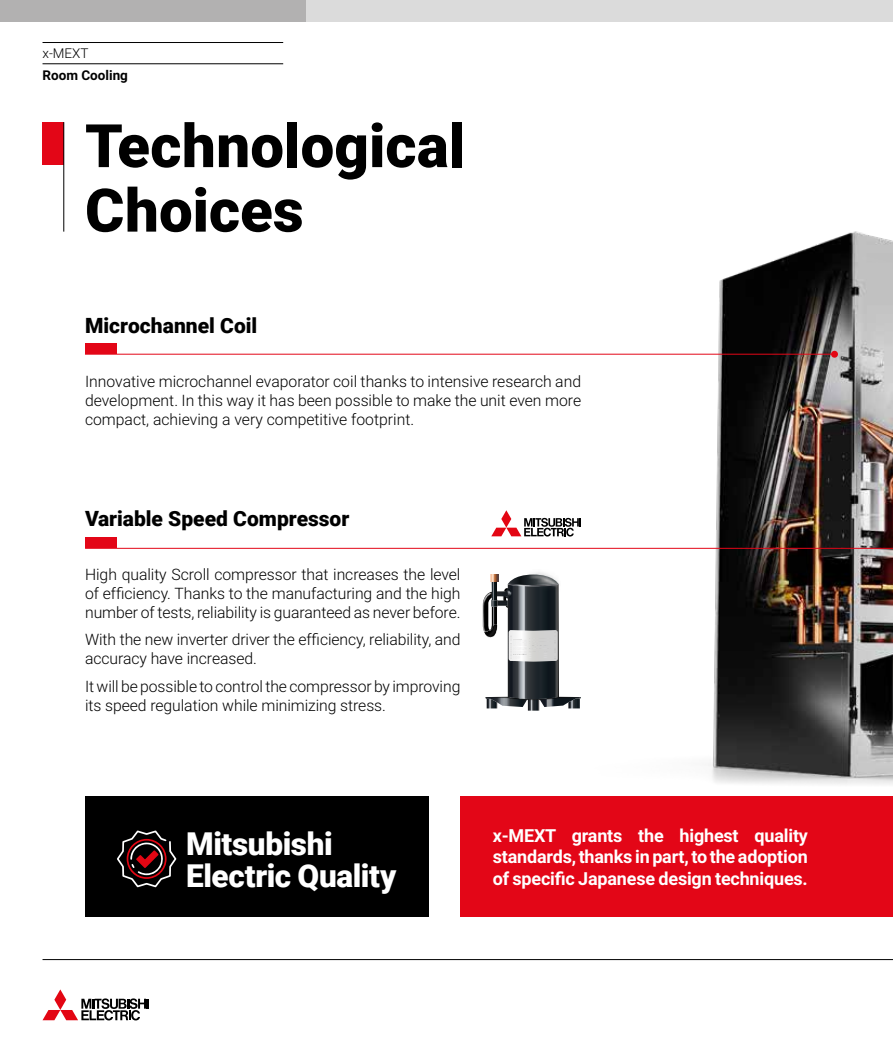
<style>
.page{position:relative;width:893px;height:1063px;background:#fff}
.page>*{position:absolute;margin:0;border:0;box-sizing:border-box;transform-origin:0 0}
.t1{font:900 60px/64.5px "Roboto";color:#000}
.t2{font:900 31.5px/32.7px "Roboto";letter-spacing:-.01em;color:#fff}
.t3{font:900 21px "Roboto";color:#000}
.t4{font:700 18px/21.6px "Roboto";letter-spacing:-.01em;color:#fff;text-align:justify}
.t5{font:300 15.75px/18.9px "Roboto";letter-spacing:-.005em;color:#000;text-align:justify}
.t6{font:700 13.5px "Roboto";color:#000}
.t7{font:300 13.5px "Roboto";color:#000}
</style>
<div class="page">
<div style="left:0;top:0;width:306px;height:21px;background:#b2b1b1"></div>
<div style="left:306px;top:0;width:587px;height:21px;background:#dbdbdb"></div>
<hr style="left:43px;top:959px;width:850px;height:1px;background:#000">
<hr style="left:43px;top:42px;width:240px;height:1px;background:#000">
<hr style="left:43px;top:64px;width:240px;height:1px;background:#000">
<svg style="left:43px;top:989px;width:106px;height:31px"></svg>
<img style="left:460px;top:231px;width:433px;height:730px">
<div style="left:43px;top:122px;width:21px;height:43px;background:#e30617"></div>
<hr style="left:63px;top:122px;width:1px;height:110px;background:#000">
<svg style="left:491px;top:510px;width:90px;height:27px"></svg>
<hr style="left:85px;top:548px;width:808px;height:1px;background:#e30617">
<div style="left:85px;top:538px;width:32px;height:10px;background:#e30617"></div>
<img style="left:481px;top:585px;width:2px;height:54px">
<img style="left:481px;top:689px;width:102px;height:18px">
<img style="left:521px;top:568px;width:44px;height:7px">
<img style="left:521px;top:570px;width:43px;height:5px">
<svg style="left:483px;top:575px;width:98px;height:136px"></svg>
<div style="left:831px;top:351px;width:7px;height:7px;background:#e30613;border-radius:50%"></div>
<div style="left:460px;top:796px;width:433px;height:121px;background:#e30617"></div>
<div style="left:85px;top:796px;width:343px;height:121px;background:#000"></div>
<svg style="left:117px;top:830px;width:59px;height:57px"></svg>
<div style="left:85px;top:343px;width:32px;height:11px;background:#e30617"></div>
<hr style="left:85px;top:354px;width:749px;height:1px;background:#e30617">
<p class="t7" style="left:43px;top:44px;width:48px">x-MEXT</p>
<p class="t6" style="left:43px;top:65px;width:87px">Room Cooling</p>
<h1 class="t1" style="left:85px;top:111px;width:382px">Technological<br>Choices</h1>
<h3 class="t3" style="left:85px;top:311px;width:174px">Microchannel Coil</h3>
<p class="t5" style="left:85px;top:371px;width:498px">Innovative microchannel evaporator coil thanks to intensive research and development. In this way it has been possible to make the unit even more compact, achieving a very competitive footprint.</p>
<h3 class="t3" style="left:85px;top:504px;width:266px">Variable Speed Compressor</h3>
<p class="t5" style="left:85px;top:565px;width:377px">High quality Scroll compressor that increases the level of efficiency. Thanks to the manufacturing and the high number of tests, reliability is guaranteed as never before.</p>
<p class="t5" style="left:85px;top:630px;width:377px">With the new inverter driver the efficiency, reliability, and accuracy have increased.</p>
<p class="t5" style="left:85px;top:676px;width:377px">It will be possible to control the compressor by improving its speed regulation while minimizing stress.</p>
<h2 class="t2" style="left:186px;top:826px;width:212px">Mitsubishi<br>Electric Quality</h2>
<p class="t4" style="left:493px;top:824px;width:317px">x-MEXT grants the highest quality standards, thanks in part, to the adoption of specific Japanese design techniques.</p>
</div>
